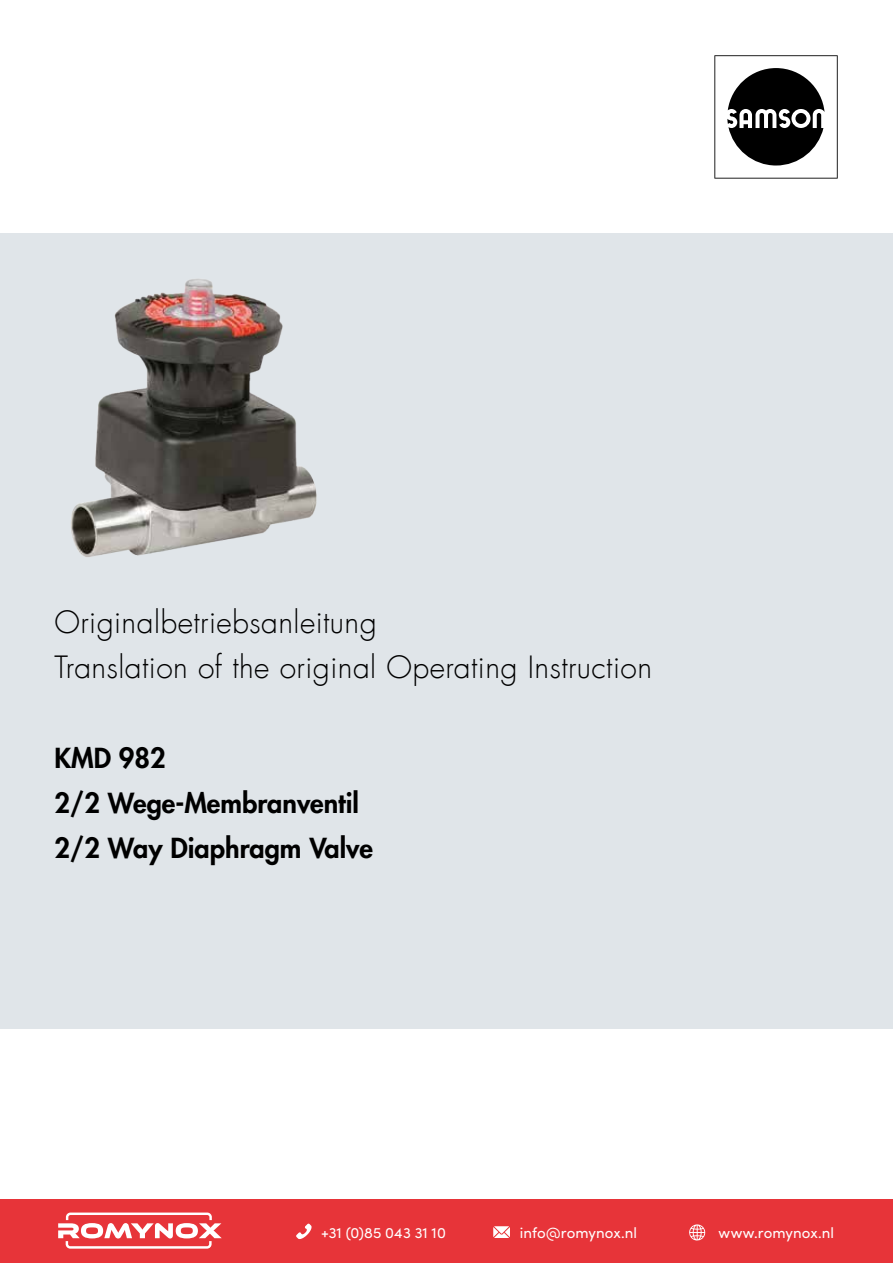
<style>
.page{position:relative;width:893px;height:1263px;background:#fff}
.page>*{position:absolute;margin:0;border:0;box-sizing:border-box;transform-origin:0 0}
.t1{font:300 30px/45px "Futura Com";letter-spacing:.015em;color:#000}
.t2{font:800 27px/45px "Futura Com";color:#000}
.t3{font:15px "Sofia Pro";letter-spacing:.005em;color:#fff}
</style>
<div class="page">
<svg style="left:714px;top:55px;width:124px;height:124px"></svg>
<div style="left:0;top:234px;width:893px;height:795px;background:#e0e5e9"></div>
<img style="left:71px;top:279px;width:246px;height:278px">
<div style="left:0;top:1199px;width:893px;height:64px;background:#e73439"></div>
<svg style="left:689px;top:1224px;width:16px;height:17px"></svg>
<svg style="left:493px;top:1226px;width:17px;height:12px"></svg>
<svg style="left:58px;top:1212px;width:254px;height:37px"></svg>
<p class="t1" style="left:54px;top:600px;width:599px">Originalbetriebsanleitung<br>Translation of the original Operating Instruction</p>
<p class="t2" style="left:54px;top:734px;width:320px">KMD 982<br>2/2 Wege-Membranventil<br>2/2 Way Diaphragm Valve</p>
<p class="t3" style="left:321px;top:1221px;width:126px">+31 (0)85 043 31 10</p>
<p class="t3" style="left:520px;top:1221px;width:119px">info@romynox.nl</p>
<p class="t3" style="left:718px;top:1221px;width:117px">www.romynox.nl</p>
</div>
